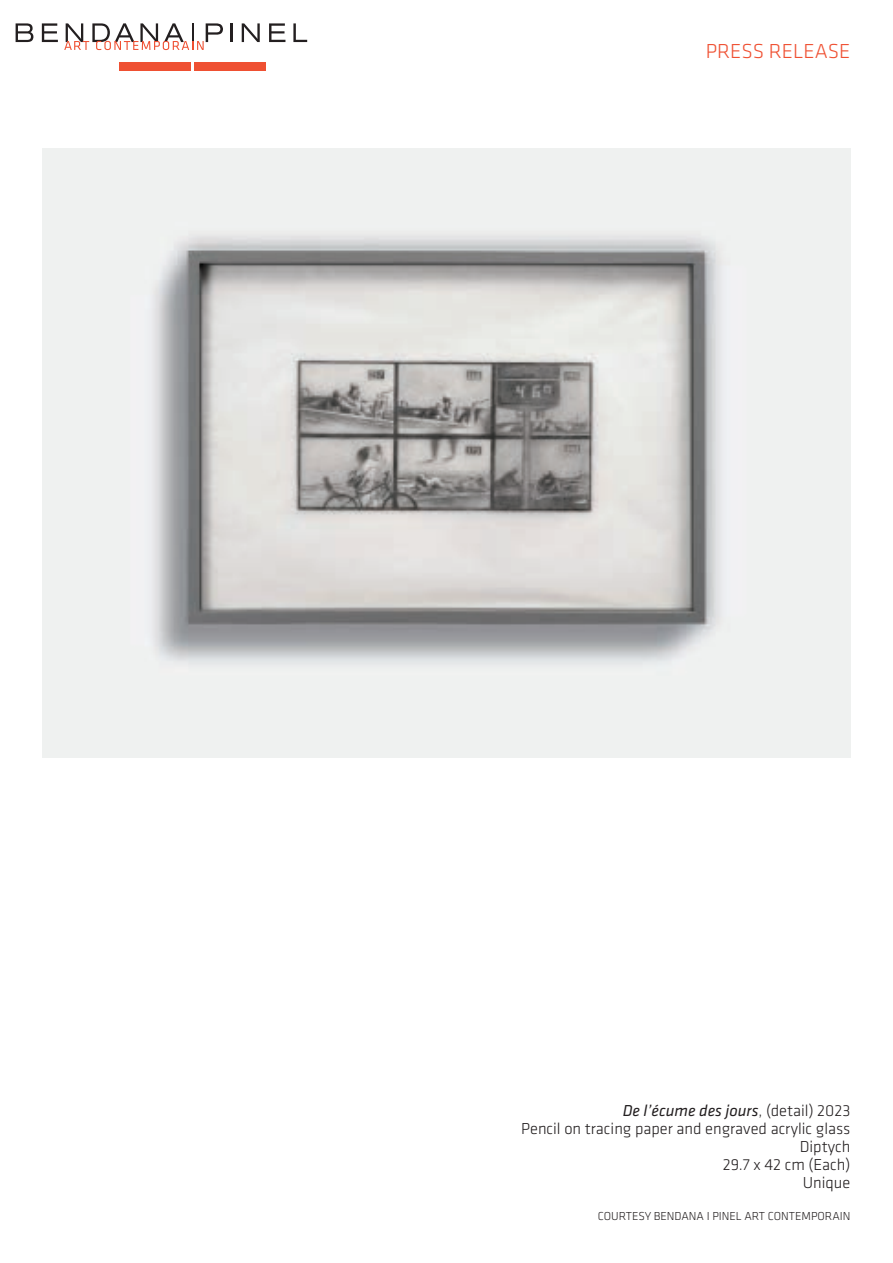
<style>
.page{position:relative;width:893px;height:1263px;background:#fff}
.page>*{position:absolute;margin:0;border:0;box-sizing:border-box;transform-origin:0 0}
.t1{font:300 21px "Klavika";color:#ef5032}
.t2{font:300 16.5px/18px "Klavika";color:#231f20;text-align:right}
.t3{font:300 12px "Klavika";color:#231f20}
.s1{font-weight:400;font-style:italic}
</style>
<div class="page">
<svg style="left:16px;top:23px;width:17px;height:19px"></svg>
<svg style="left:42px;top:23px;width:16px;height:19px"></svg>
<svg style="left:230px;top:23px;width:2px;height:19px"></svg>
<svg style="left:242px;top:23px;width:18px;height:19px"></svg>
<svg style="left:269px;top:23px;width:16px;height:19px"></svg>
<svg style="left:293px;top:23px;width:14px;height:19px"></svg>
<svg style="left:64px;top:23px;width:159px;height:27px"></svg>
<div style="left:119px;top:62px;width:72px;height:9px;background:#ef5032"></div>
<div style="left:194px;top:62px;width:72px;height:9px;background:#ef5032"></div>
<img style="left:43px;top:149px;width:807px;height:609px">
<p class="t1" style="left:706px;top:39px;width:146px">PRESS RELEASE</p>
<p class="t2" style="left:521px;top:1101px;width:331px"><span class="s1">De l’écume des jours</span>, (detail) 2023<br>Pencil on tracing paper and engraved acrylic glass<br>Diptych<br>29.7 x 42 cm (Each)<br>Unique</p>
<p class="t3" style="left:598px;top:1209px;width:254px">COURTESY BENDANA I PINEL ART CONTEMPORAIN</p>
</div>
